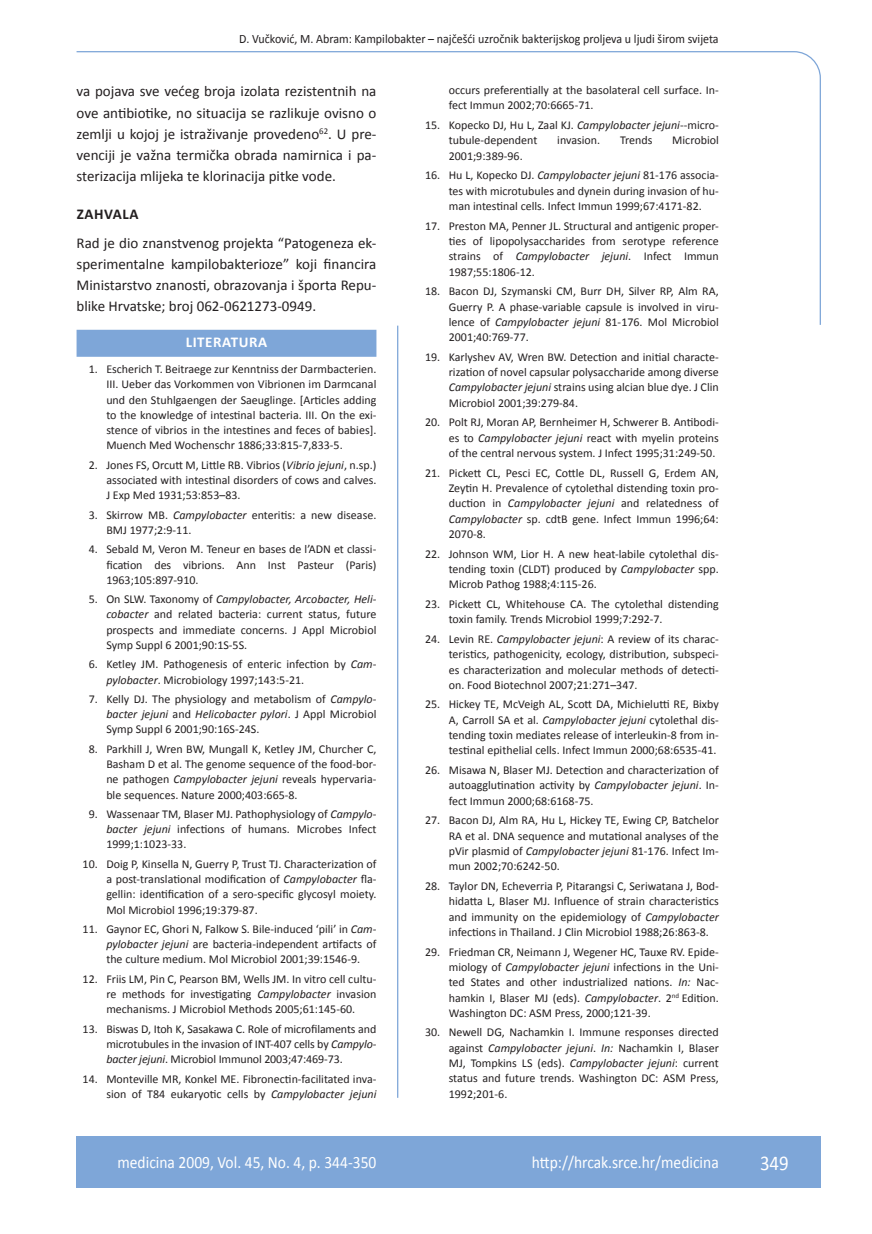
<style>
.page{position:relative;width:872px;height:1234px;background:#fff}
.page>*{position:absolute;margin:0;border:0;box-sizing:border-box;transform-origin:0 0}
.t1{font:21px "Calibri";color:#fff;scale:.9 1}
.t2{font:17.25px "Calibri";color:#fff;scale:.9 1}
.osnovni_tekst{font:15px/21.1px "Calibri";color:#231f20;text-align:justify}
.naslov_ruler{font:700 15px "Calibri";color:#fff}
.podnaslov{font:700 15px "Calibri";color:#231f20}
.glava{font:12.75px "Calibri";color:#231f20;scale:.94 1}
.literatura{font:12px/15.3px "Calibri";color:#231f20;text-align:justify}
.s1{font-style:italic}
</style>
<div class="page">
<svg style="left:76px;top:51px;width:745px;height:275px"></svg>
<hr style="left:397px;top:325px;width:1px;height:772px;background:#7ea6d8">
<div style="left:77px;top:1135px;width:744px;height:51px;background:#7ea6d8"></div>
<div style="left:77px;top:330px;width:299px;height:27px;background:#7ea6d8"></div>
<p class="glava" style="left:239px;top:30px;width:511px">D. Vučković, M. Abram: Kampilobakter – najčešći uzročnik bakterijskog proljeva u ljudi širom svijeta</p>
<p class="osnovni_tekst" style="left:77px;top:80px;width:301px">va pojava sve većeg broja izolata rezistentnih na ove antibiotike, no situacija se razlikuje ovisno o zemlji u kojoj je istraživanje provedeno<sup>62</sup>. U pre&shy;venciji je važna termička obrada namirnica i pa&shy;sterizacija mlijeka te klorinacija pitke vode.</p>
<p class="podnaslov" style="left:77px;top:205px;width:37px">ZAHVALA</p>
<p class="osnovni_tekst" style="left:77px;top:231px;width:301px">Rad je dio znanstvenog projekta “Patogeneza ek&shy;sperimentalne kampilobakterioze” koji financira Ministarstvo znanosti, obrazovanja i športa Repu&shy;blike Hrvatske; broj 062-0621273-0949.</p>
<p class="naslov_ruler" style="left:186px;top:333px;width:83px">LITE RATU RA</p>
<p class="literatura" style="left:106px;top:361px;width:271px;text-indent:-18px">1. Escherich T. Beitraege zur Kenntniss der Darmbacterien.<br>III. Ueber das Vorkommen von Vibrionen im Darmcanal und den Stuhlgaengen der Saeuglinge. [Articles adding to the knowledge of intestinal bacteria. III. On the exi&shy;stence of vibrios in the intestines and feces of babies].<br>Muench Med Wochenschr 1886;33:815-7,833-5.</p>
<p class="literatura" style="left:106px;top:456px;width:271px;text-indent:-18px">2. Jones FS, Orcutt M, Little RB. Vibrios (<span class="s1">Vibrio jejuni</span>, n.sp.) associated with intestinal disorders of cows and calves.<br>J Exp Med 1931;53:853–83.</p>
<p class="literatura" style="left:106px;top:506px;width:271px;text-indent:-18px">3. Skirrow MB. <span class="s1">Campylobacter</span> enteritis: a new disease.<br>BMJ 1977;2:9-11.</p>
<p class="literatura" style="left:106px;top:541px;width:272px;text-indent:-18px">4. Sebald M, Veron M. Teneur en bases de l’ADN et classi&shy;fication des vibrions. Ann Inst Pasteur (Paris)<br>1963;105:897-910.</p>
<p class="literatura" style="left:106px;top:591px;width:271px;text-indent:-18px">5. On SLW. Taxonomy of <span class="s1">Campylobacter, Arcobacter, Heli&shy;cobacter</span> and related bacteria: current status, future prospects and immediate concerns. J Appl Microbiol Symp Suppl 6 2001;90:1S-5S.</p>
<p class="literatura" style="left:106px;top:656px;width:271px;text-indent:-18px">6. Ketley JM. Pathogenesis of enteric infection by <span class="s1">Cam&shy;pylobacter</span>. Microbiology 1997;143:5-21.</p>
<p class="literatura" style="left:106px;top:690px;width:271px;text-indent:-18px">7. Kelly DJ. The physiology and metabolism of <span class="s1">Campylo&shy;bacter jejuni</span> and <span class="s1">Helicobacter pylori</span>. J Appl Microbiol Symp Suppl 6 2001;90:16S-24S.</p>
<p class="literatura" style="left:106px;top:740px;width:271px;text-indent:-18px">8. Parkhill J, Wren BW, Mungall K, Ketley JM, Churcher C, Basham D et al. The genome sequence of the food-bor&shy;ne pathogen <span class="s1">Campylobacter jejuni</span> reveals hypervaria&shy;ble sequences. Nature 2000;403:665-8.</p>
<p class="literatura" style="left:106px;top:805px;width:271px;text-indent:-18px">9. Wassenaar TM, Blaser MJ. Pathophysiology of <span class="s1">Campylo&shy;bacter jejuni</span> infections of humans. Microbes Infect 1999;1:1023-33.</p>
<p class="literatura" style="left:106px;top:855px;width:272px;text-indent:-24px">10. Doig P, Kinsella N, Guerry P, Trust TJ. Characterization of a post-translational modification of <span class="s1">Campylobacter</span> fla&shy;gellin: identification of a sero-specific glycosyl moiety.<br>Mol Microbiol 1996;19:379-87.</p>
<p class="literatura" style="left:106px;top:920px;width:271px;text-indent:-24px">11. Gaynor EC, Ghori N, Falkow S. Bile-induced ‘pili’ in <span class="s1">Cam&shy;pylobacter jejuni</span> are bacteria-independent artifacts of the culture medium. Mol Microbiol 2001;39:1546-9.</p>
<p class="literatura" style="left:106px;top:970px;width:271px;text-indent:-24px">12. Friis LM, Pin C, Pearson BM, Wells JM. In vitro cell cultu&shy;re methods for investigating <span class="s1">Campylobacter</span> invasion mechanisms. J Microbiol Methods 2005;61:145-60.</p>
<p class="literatura" style="left:106px;top:1020px;width:271px;text-indent:-24px">13. Biswas D, Itoh K, Sasakawa C. Role of microfilaments and microtubules in the invasion of INT-407 cells by <span class="s1">Campylo&shy;bacter jejuni</span>. Microbiol Immunol 2003;47:469-73.</p>
<p class="literatura" style="left:83px;top:1070px;width:295px;text-align:right">14. Monteville MR, Konkel ME. Fibronectin-facilitated inva&shy;sion of T84 eukaryotic cells by <span class="s1">Campylobacter jejuni</span></p>
<p class="literatura" style="left:449px;top:82px;width:271px">occurs preferentially at the basolateral cell surface. In&shy;fect Immun 2002;70:6665-71.</p>
<p class="literatura" style="left:449px;top:117px;width:271px;text-indent:-24px">15. Kopecko DJ, Hu L, Zaal KJ. <span class="s1">Campylobacter jejuni</span>--micro&shy;tubule-dependent</p>
<p class="literatura" style="left:557px;top:132px;width:44px">invasion.</p>
<p class="literatura" style="left:620px;top:132px;width:34px">Trends</p>
<p class="literatura" style="left:672px;top:132px;width:48px">Microbiol</p>
<p class="literatura" style="left:449px;top:147px;width:75px">2001;9:389-96.</p>
<p class="literatura" style="left:449px;top:167px;width:271px;text-indent:-24px">16. Hu L, Kopecko DJ. <span class="s1">Campylobacter jejuni</span> 81-176 associa&shy;tes with microtubules and dynein during invasion of hu&shy;man intestinal cells. Infect Immun 1999;67:4171-82.</p>
<p class="literatura" style="left:449px;top:217px;width:271px;text-indent:-24px">17. Preston MA, Penner JL. Structural and antigenic proper&shy;ties of lipopolysaccharides from serotype reference strains of <span class="s1">Campylobacter jejuni</span>. Infect Immun 1987;55:1806-12.</p>
<p class="literatura" style="left:449px;top:283px;width:272px;text-indent:-24px">18. Bacon DJ, Szymanski CM, Burr DH, Silver RP, Alm RA, Guerry P. A phase-variable capsule is involved in viru&shy;lence of <span class="s1">Campylobacter jejuni</span> 81-176. Mol Microbiol 2001;40:769-77.</p>
<p class="literatura" style="left:449px;top:348px;width:271px;text-indent:-24px">19. Karlyshev AV, Wren BW. Detection and initial characte&shy;rization of novel capsular polysaccharide among diverse <span class="s1">Campylobacter jejuni</span> strains using alcian blue dye. J Clin Microbiol 2001;39:279-84.</p>
<p class="literatura" style="left:449px;top:414px;width:271px;text-indent:-24px">20. Polt RJ, Moran AP, Bernheimer H, Schwerer B. Antibodi&shy;es to <span class="s1">Campylobacter jejuni</span> react with myelin proteins of the central nervous system. J Infect 1995;31:249-50.</p>
<p class="literatura" style="left:449px;top:464px;width:272px;text-indent:-24px">21. Pickett CL, Pesci EC, Cottle DL, Russell G, Erdem AN, Zeytin H. Prevalence of cytolethal distending toxin pro&shy;duction in <span class="s1">Campylobacter jejuni</span> and relatedness of <span class="s1">Campylobacter</span> sp. cdtB gene. Infect Immun 1996;64:<br>2070-8.</p>
<p class="literatura" style="left:449px;top:545px;width:271px;text-indent:-24px">22. Johnson WM, Lior H. A new heat-labile cytolethal dis&shy;tending toxin (CLDT) produced by <span class="s1">Campylobacter</span> spp.<br>Microb Pathog 1988;4:115-26.</p>
<p class="literatura" style="left:449px;top:595px;width:271px;text-indent:-24px">23. Pickett CL, Whitehouse CA. The cytolethal distending toxin family. Trends Microbiol 1999;7:292-7.</p>
<p class="literatura" style="left:449px;top:630px;width:271px;text-indent:-24px">24. Levin RE. <span class="s1">Campylobacter jejuni</span>: A review of its charac&shy;teristics, pathogenicity, ecology, distribution, subspeci&shy;es characterization and molecular methods of detecti&shy;on. Food Biotechnol 2007;21:271–347.</p>
<p class="literatura" style="left:449px;top:696px;width:272px;text-indent:-24px">25. Hickey TE, McVeigh AL, Scott DA, Michielutti RE, Bixby A, Carroll SA et al. <span class="s1">Campylobacter jejuni</span> cytolethal dis&shy;tending toxin mediates release of interleukin-8 from in&shy;testinal epithelial cells. Infect Immun 2000;68:6535-41.</p>
<p class="literatura" style="left:449px;top:761px;width:272px;text-indent:-24px">26. Misawa N, Blaser MJ. Detection and characterization of autoagglutination activity by <span class="s1">Campylobacter jejuni</span>. In&shy;fect Immun 2000;68:6168-75.</p>
<p class="literatura" style="left:449px;top:811px;width:272px;text-indent:-24px">27. Bacon DJ, Alm RA, Hu L, Hickey TE, Ewing CP, Batchelor RA et al. DNA sequence and mutational analyses of the pVir plasmid of <span class="s1">Campylobacter jejuni</span> 81-176. Infect Im&shy;mun 2002;70:6242-50.</p>
<p class="literatura" style="left:449px;top:877px;width:272px;text-indent:-24px">28. Taylor DN, Echeverria P, Pitarangsi C, Seriwatana J, Bod&shy;hidatta L, Blaser MJ. Influence of strain characteristics and immunity on the epidemiology of <span class="s1">Campylobacter </span>infections in Thailand. J Clin Microbiol 1988;26:863-8.</p>
<p class="literatura" style="left:449px;top:943px;width:271px;text-indent:-24px">29. Friedman CR, Neimann J, Wegener HC, Tauxe RV. Epide&shy;miology of <span class="s1">Campylobacter jejuni</span> infections in the Uni&shy;ted States and other industrialized nations. <span class="s1">In:</span> Nac&shy;hamkin I, Blaser MJ (eds). <span class="s1">Campylobacter</span>. 2<sup>nd</sup> Edition.<br>Washington DC: ASM Press, 2000;121-39.</p>
<p class="literatura" style="left:449px;top:1024px;width:272px;text-indent:-24px">30. Newell DG, Nachamkin I. Immune responses directed against <span class="s1">Campylobacter jejuni</span>. <span class="s1">In:</span> Nachamkin I, Blaser MJ, Tompkins LS (eds). <span class="s1">Campylobacter jejuni</span>: current status and future trends. Washington DC: ASM Press, 1992;201-6.</p>
<p class="t2" style="left:117px;top:1151px;width:289px">medicina 2009, Vol. 45, No. 4, p. 344-350</p>
<p class="t2" style="left:532px;top:1151px;width:209px">http://hrcak.srce.hr/medicina</p>
<p class="t1" style="left:760px;top:1149px;width:33px">349</p>
</div>
